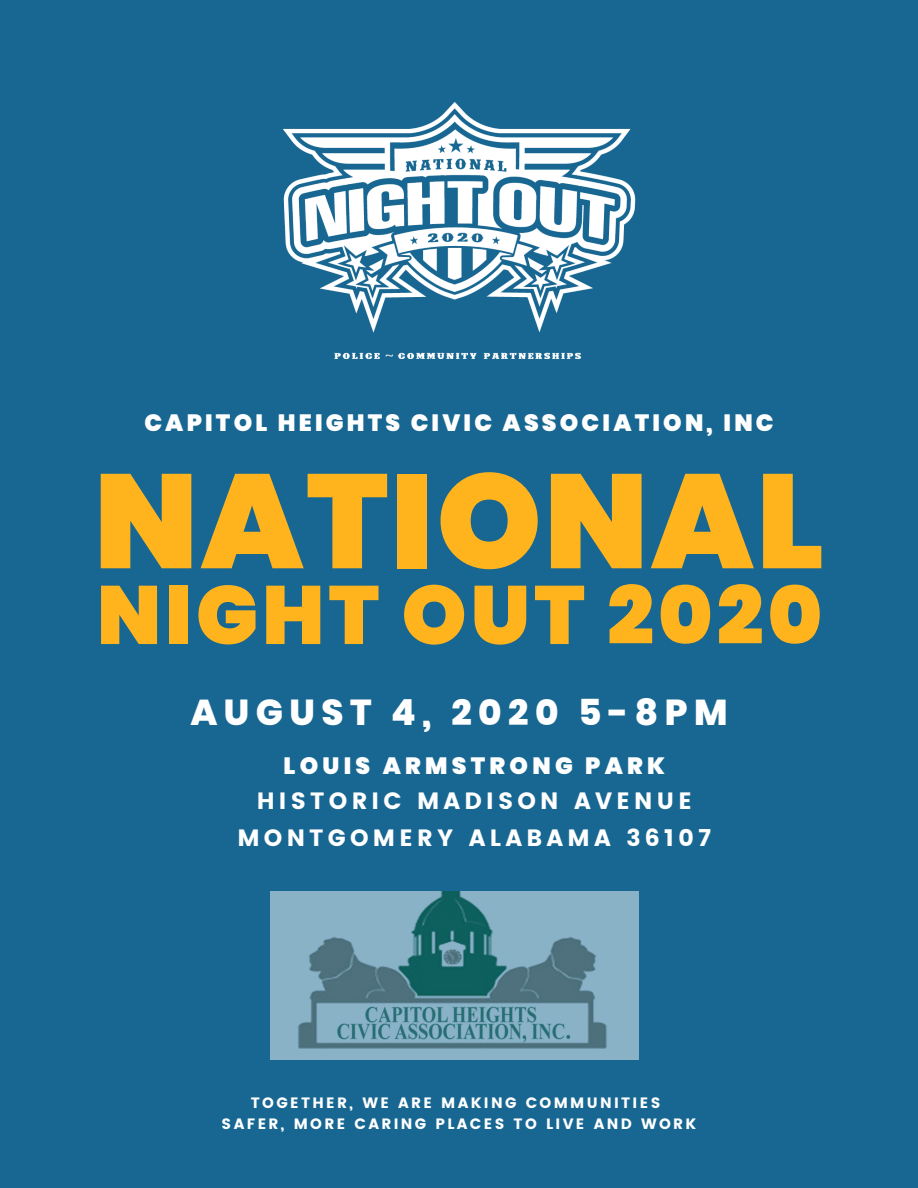
<style>
.page{position:relative;width:918px;height:1188px;background:#176792}
.page>*{position:absolute;margin:0;border:0;box-sizing:border-box;transform-origin:0 0}
.t1{font:900 133.5px "Poppins";letter-spacing:.02em;color:#ffb41e}
.t2{font:900 82.5px "Poppins";letter-spacing:.05em;color:#ffb41e}
.t3{font:800 36px "Poppins";letter-spacing:.18em;color:#fff}
.t4{font:23.55px/37.2px "Poppins";letter-spacing:.18em;color:#fff;text-align:center}
.t5{font:900 23.55px "Poppins";letter-spacing:.135em;color:#fff}
.t6{font:900 23.55px "Poppins";letter-spacing:.18em;color:#fff}
.t7{font:15px/21.1px "Poppins";letter-spacing:.155em;color:#fff;text-align:center}
</style>
<div class="page">
<img style="left:270px;top:892px;width:368px;height:167px">
<img style="left:283px;top:102px;width:353px;height:257px">
<h3 class="t5" style="left:144px;top:406px;width:631px">CAPITOL HEIGHTS CIVIC ASSOCIATION, INC</h3>
<h1 class="t1" style="left:94px;top:428px;width:731px">NATIONAL</h1>
<h2 class="t2" style="left:97px;top:557px;width:727px">NIGHT OUT 2020</h2>
<h3 class="t3" style="left:190px;top:687px;width:539px">AUGUST 4, 2020 5-8PM</h3>
<h3 class="t6" style="left:284px;top:749px;width:383px">LOUIS ARMSTRONG PARK</h3>
<h3 class="t4" style="left:237px;top:782px;width:475px">HISTORIC MADISON AVENUE<br>MONTGOMERY ALABAMA 36107</h3>
<p class="t7" style="left:222px;top:1092px;width:476px">TOGETHER, WE ARE MAKING COMMUNITIES<br>SAFER, MORE CARING PLACES TO LIVE AND WORK</p>
</div>
